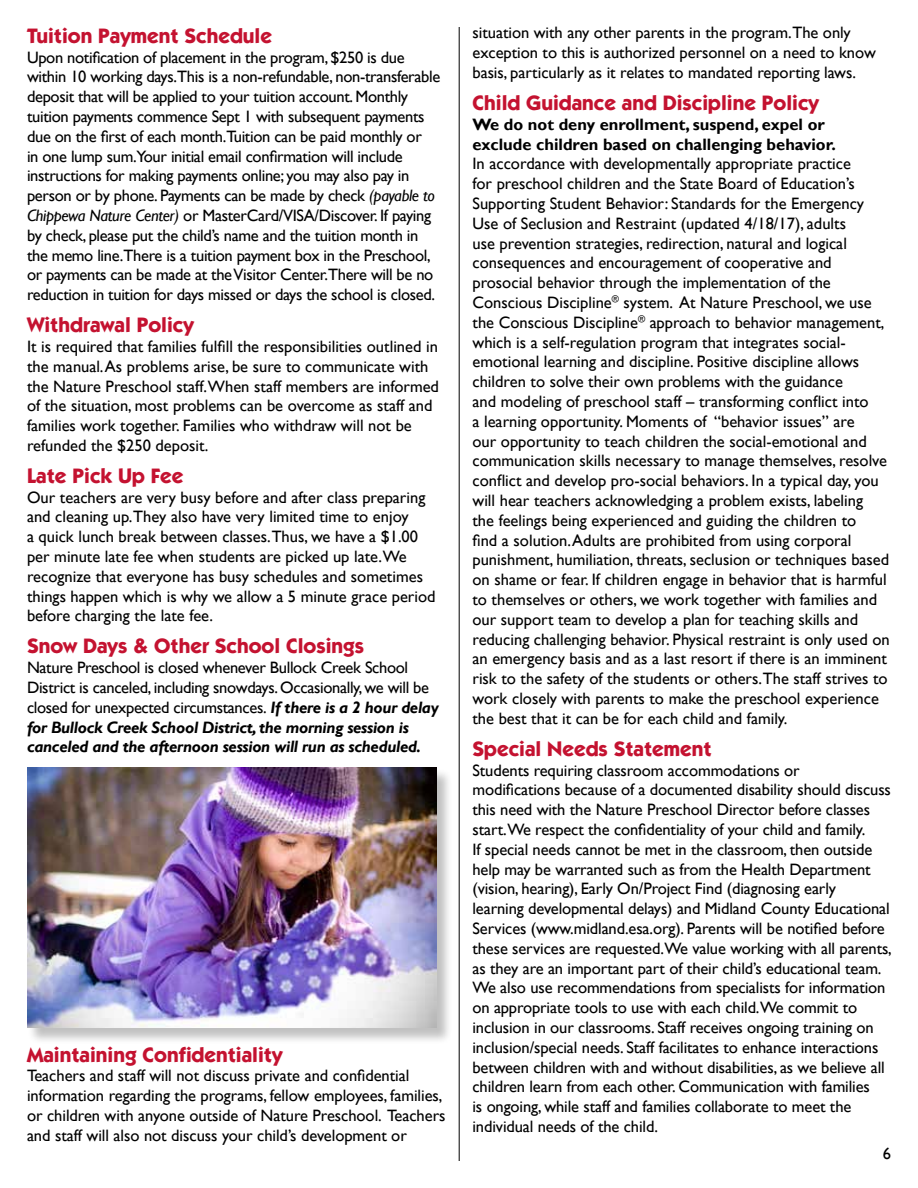
<style>
.page{position:relative;width:918px;height:1188px;background:#fff}
.page>*{position:absolute;margin:0;border:0;box-sizing:border-box;transform-origin:0 0}
.t1{font:700 21px "Itc Kabel";color:#c41230}
.t2{font:16.5px/19.8px "Gill Sans";letter-spacing:-.005em;color:#000}
.t3{font:700 16.5px/19.8px "Gill Sans";color:#000}
.s1{font-style:italic}
.s2{font-weight:700;font-style:italic}
</style>
<div class="page">
<div style="left:27px;top:768px;width:426px;height:277px;background:#000;opacity:.25"></div>
<img style="left:27px;top:768px;width:409px;height:260px">
<hr style="left:459px;top:27px;width:1px;height:1134px;background:#000">
<p class="t1" style="left:27px;top:23px;width:247px">Tuition Payment Schedule</p>
<p class="t2" style="left:27px;top:47px;width:415px">Upon notification of placement in the program, $250 is due within 10 working days.This is a non-refundable, non-transferable deposit that will be applied to your tuition account. Monthly tuition payments commence Sept 1 with subsequent payments due on the first of each month.Tuition can be paid monthly or<br>in one lump sum.Your initial email confirmation will include instructions for making payments online; you may also pay in person or by phone. Payments can be made by check <span class="s1">(payable to Chippewa Nature Center)</span> or MasterCard/VISA/Discover. If paying by check, please put the child’s name and the tuition month in the memo line.There is a tuition payment box in the Preschool, or payments can be made at theVisitor Center.There will be no reduction in tuition for days missed or days the school is closed.</p>
<p class="t1" style="left:27px;top:312px;width:168px">Withdrawal Policy</p>
<p class="t2" style="left:27px;top:337px;width:414px">It is required that families fulfill the responsibilities outlined in the manual.As problems arise, be sure to communicate with the Nature Preschool staff.When staff members are informed of the situation, most problems can be overcome as staff and families work together. Families who withdraw will not be refunded the $250 deposit.</p>
<p class="t1" style="left:27px;top:463px;width:158px">Late Pick Up Fee</p>
<p class="t2" style="left:27px;top:488px;width:410px">Our teachers are very busy before and after class preparing and cleaning up.They also have very limited time to enjoy<br>a quick lunch break between classes.Thus, we have a $1.00 per minute late fee when students are picked up late.We recognize that everyone has busy schedules and sometimes things happen which is why we allow a 5 minute grace period before charging the late fee.</p>
<p class="t1" style="left:27px;top:633px;width:339px">Snow Days &amp; Other School Closings</p>
<p class="t2" style="left:27px;top:658px;width:413px">Nature Preschool is closed whenever Bullock Creek School District is canceled, including snowdays. Occasionally, we will be closed for unexpected circumstances. <span class="s2">If there is a 2 hour delay for Bullock Creek School District, the morning session is canceled and the afternoon session will run as scheduled.</span></p>
<p class="t1" style="left:27px;top:1042px;width:257px">Maintaining Confidentiality</p>
<p class="t2" style="left:27px;top:1066px;width:420px">Teachers and staff will not discuss private and confidential information regarding the programs, fellow employees, families, or children with anyone outside of Nature Preschool. Teachers and staff will also not discuss your child’s development or</p>
<p class="t2" style="left:472px;top:23px;width:405px">situation with any other parents in the program.The only exception to this is authorized personnel on a need to know basis, particularly as it relates to mandated reporting laws.</p>
<p class="t1" style="left:472px;top:90px;width:348px">Child Guidance and Discipline Policy</p>
<p class="t3" style="left:472px;top:115px;width:365px">We do not deny enrollment, suspend, expel or exclude children based on challenging behavior.</p>
<p class="t2" style="left:472px;top:154px;width:419px">In accordance with developmentally appropriate practice<br>for preschool children and the State Board of Education’s Supporting Student Behavior: Standards for the Emergency Use of Seclusion and Restraint (updated 4/18/17), adults<br>use prevention strategies, redirection, natural and logical consequences and encouragement of cooperative and prosocial behavior through the implementation of the Conscious Discipline<sup>®</sup> system. At Nature Preschool, we use the Conscious Discipline<sup>®</sup> approach to behavior management, which is a self-regulation program that integrates social&shy;emotional learning and discipline. Positive discipline allows children to solve their own problems with the guidance<br>and modeling of preschool staff – transforming conflict into<br>a learning opportunity. Moments of “behavior issues” are<br>our opportunity to teach children the social-emotional and communication skills necessary to manage themselves, resolve conflict and develop pro-social behaviors. In a typical day, you will hear teachers acknowledging a problem exists, labeling<br>the feelings being experienced and guiding the children to<br>find a solution.Adults are prohibited from using corporal punishment, humiliation, threats, seclusion or techniques based on shame or fear. If children engage in behavior that is harmful to themselves or others, we work together with families and our support team to develop a plan for teaching skills and reducing challenging behavior. Physical restraint is only used on an emergency basis and as a last resort if there is an imminent risk to the safety of the students or others.The staff strives to work closely with parents to make the preschool experience the best that it can be for each child and family.</p>
<p class="t1" style="left:472px;top:736px;width:241px">Special Needs Statement</p>
<p class="t2" style="left:472px;top:760px;width:421px">Students requiring classroom accommodations or<br>modifications because of a documented disability should discuss this need with the Nature Preschool Director before classes start.We respect the confidentiality of your child and family.<br>If special needs cannot be met in the classroom, then outside help may be warranted such as from the Health Department (vision, hearing), Early On/Project Find (diagnosing early<br>learning developmental delays) and Midland County Educational Services (www.midland.esa.org). Parents will be notified before these services are requested.We value working with all parents, as they are an important part of their child’s educational team.<br>We also use recommendations from specialists for information on appropriate tools to use with each child.We commit to inclusion in our classrooms. Staff receives ongoing training on inclusion/special needs. Staff facilitates to enhance interactions between children with and without disabilities, as we believe all children learn from each other. Communication with families<br>is ongoing, while staff and families collaborate to meet the individual needs of the child.</p>
<p class="t2" style="left:883px;top:1144px;width:10px">6</p>
</div>
